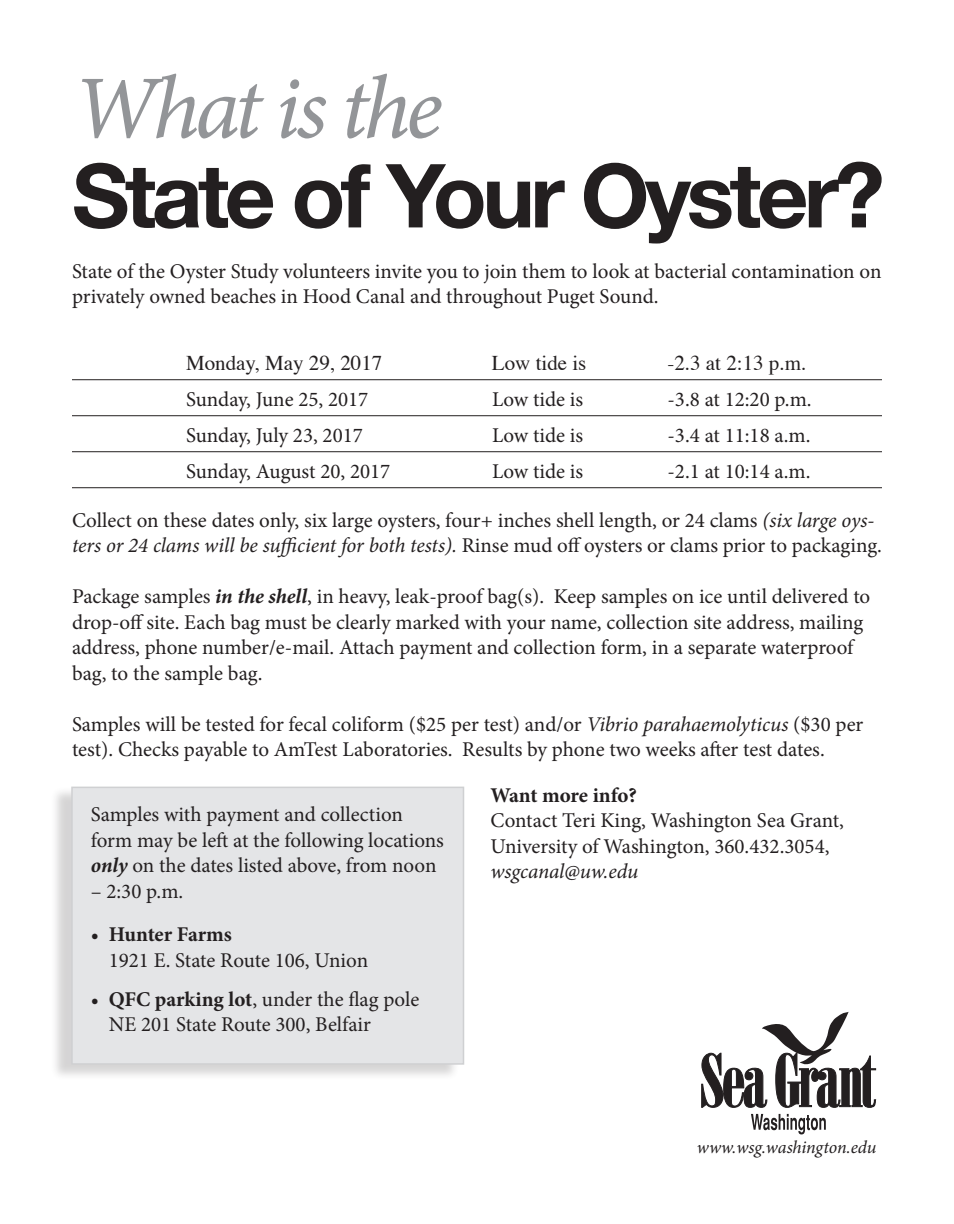
<style>
.page{position:relative;width:954px;height:1224px;background:#fff}
.page>*{position:absolute;margin:0;border:0;box-sizing:border-box;transform-origin:0 0}
.t1{font:90px "Minion Pro It Capt";letter-spacing:-.06em;color:#939598}
.t2{font:700 88.5px "Helvetica Neue LT Std";letter-spacing:-.05em;color:#231f20}
.min12{font:21px/25.5px "Minion Pro";letter-spacing:-.005em;color:#231f20}
.dates{font:21px "Minion Pro";color:#231f20}
.t3{font:21px "Times";color:#231f20}
.min12-2{font:700 21px "Minion Pro";letter-spacing:-.01em;color:#231f20}
.min12-3{font:italic 18px "Minion Pro";letter-spacing:-.01em;color:#231f20}
.s1{font-size:90px}
.s2{font-style:italic}
.s3{font-weight:700;font-style:italic}
.s4{font-weight:700}
</style>
<div class="page">
<hr style="left:72px;top:379px;width:810px;height:1px;background:#231f20">
<hr style="left:72px;top:415px;width:810px;height:1px;background:#231f20">
<hr style="left:72px;top:451px;width:810px;height:1px;background:#231f20">
<hr style="left:72px;top:487px;width:810px;height:1px;background:#231f20">
<div style="left:50px;top:786px;width:410px;height:295px;background:#231f20;opacity:.19"></div>
<div style="left:72px;top:787px;width:392px;height:277px;background:#e4e5e7"></div>
<div style="left:71px;top:787px;width:393px;height:278px;border:2px solid #cfd0d2"></div>
<svg style="left:751px;top:1114px;width:75px;height:20px"></svg>
<svg style="left:701px;top:1012px;width:175px;height:96px"></svg>
<p class="t1" style="left:72px;top:46px;width:372px">What is the</p>
<p class="t2" style="left:72px;top:141px;width:814px">State of Your Oys<span class="s1">ter?</span></p>
<p class="min12" style="left:72px;top:258px;width:811px">State of the Oyster Study volunteers invite you to join them to look at bacterial contamination on privately owned beaches in Hood Canal and throughout Puget Sound.</p>
<p class="t3" style="left:186px;top:344px;width:198px">Monday, May 29, 2017</p>
<p class="t3" style="left:492px;top:344px;width:96px">Low tide is</p>
<p class="t3" style="left:667px;top:344px;width:140px">-2.3 at 2:13 p.m.</p>
<p class="dates" style="left:186px;top:386px;width:184px">Sunday, June 25, 2017</p>
<p class="dates" style="left:492px;top:386px;width:93px">Low tide is</p>
<p class="dates" style="left:667px;top:386px;width:146px">-3.8 at 12:20 p.m.</p>
<p class="dates" style="left:186px;top:422px;width:178px">Sunday, July 23, 2017</p>
<p class="dates" style="left:492px;top:422px;width:93px">Low tide is</p>
<p class="dates" style="left:667px;top:422px;width:145px">-3.4 at 11:18 a.m.</p>
<p class="dates" style="left:186px;top:458px;width:206px">Sunday, August 20, 2017</p>
<p class="dates" style="left:492px;top:458px;width:93px">Low tide is</p>
<p class="dates" style="left:667px;top:458px;width:145px">-2.1 at 10:14 a.m.</p>
<p class="min12" style="left:72px;top:507px;width:812px">Collect on these dates only, six large oysters, four+ inches shell length, or 24 clams <span class="s2">(six large oys&shy;ters or 24 clams will be sufficient for both tests).</span> Rinse mud off oysters or clams prior to packaging.</p>
<p class="min12" style="left:72px;top:584px;width:800px">Package samples <span class="s3">in the shell</span>, in heavy, leak-proof bag(s). Keep samples on ice until delivered to drop-off site. Each bag must be clearly marked with your name, collection site address, mailing address, phone number/e-mail. Attach payment and collection form, in a separate waterproof bag, to the sample bag.</p>
<p class="min12" style="left:72px;top:711px;width:793px">Samples will be tested for fecal coliform ($25 per test) and/or <span class="s2">Vibrio parahaemolyticus</span> ($30 per test). Checks payable to AmTest Laboratories. Results by phone two weeks after test dates.</p>
<p class="min12" style="left:91px;top:802px;width:355px">Samples with payment and collection form may be left at the following locations <span class="s3">only</span> on the dates listed above, from noon</p>
<p class="min12" style="left:91px;top:879px;width:94px">– 2:30 p.m.</p>
<p class="min12" style="left:109px;top:922px;width:261px;text-indent:-18px">• <span class="s4">Hunter Farms<br></span>1921 E. State Route 106, Union</p>
<p class="min12" style="left:109px;top:987px;width:312px;text-indent:-18px">• <span class="s4">QFC parking lot</span>, under the flag pole<br>NE 201 State Route 300, Belfair</p>
<p class="min12-2" style="left:490px;top:780px;width:148px">Want more info?</p>
<p class="min12" style="left:490px;top:808px;width:355px">Contact Teri King, Washington Sea Grant,</p>
<p class="min12" style="left:490px;top:834px;width:341px">University of Washington, 360.432.3054, <span class="s2">wsgcanal@uw.edu</span></p>
<p class="min12-3" style="left:697px;top:1135px;width:181px">www.wsg.washington.edu</p>
</div>
